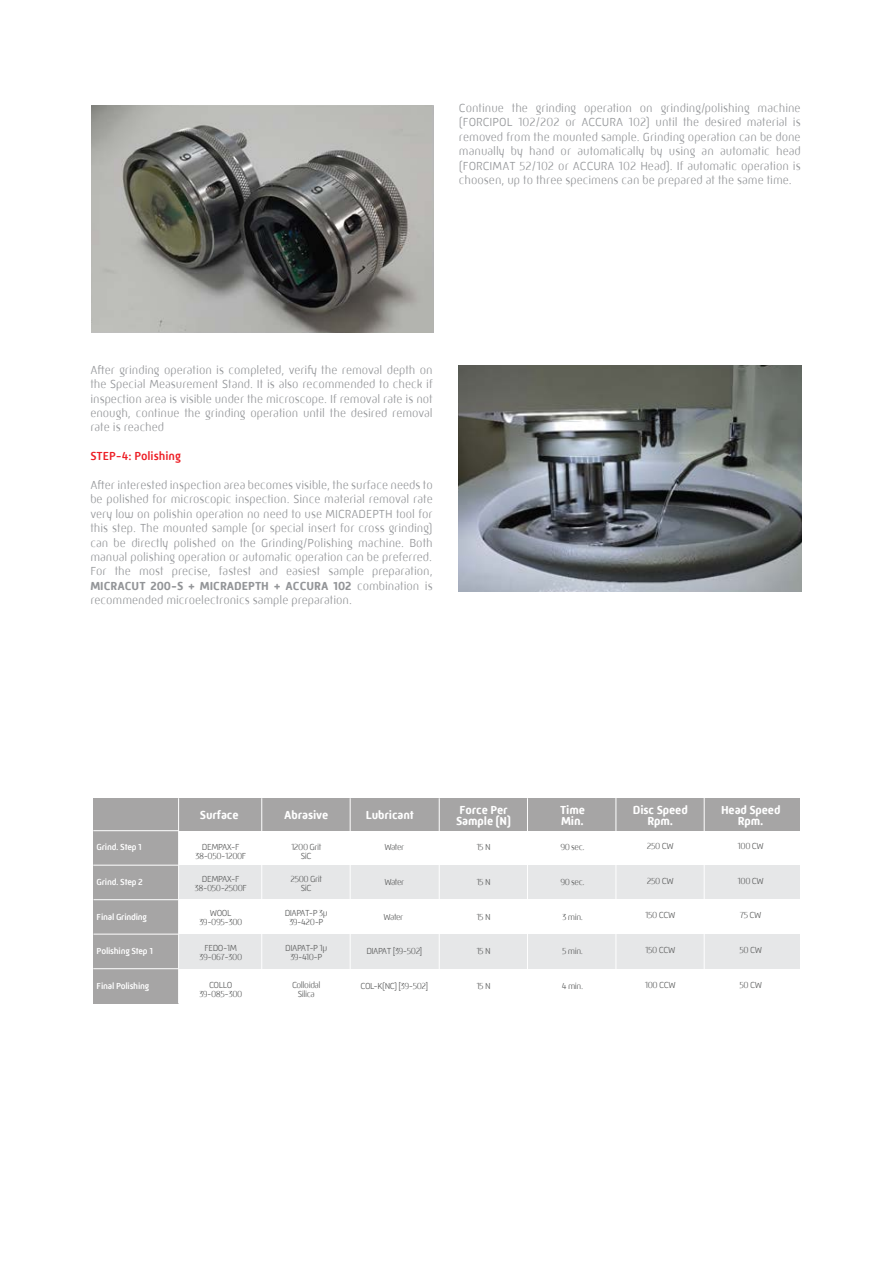
<style>
.page{position:relative;width:893px;height:1263px;background:#fff}
.page>*{position:absolute;margin:0;border:0;box-sizing:border-box;transform-origin:0 0}
.t1{font:300 12px/14.4px "Mic 32 New Rounded W00";color:#939598;text-align:justify}
.t2{font:700 12px/10.5px "Mic 32 New Rounded W00";letter-spacing:-.01em;color:#fff}
.t3{font:500 12px "Mic 32 New Rounded W00";color:#ed1d24}
.t4{font:300 9px/9px "Mic 32 New Rounded W00";letter-spacing:-.05em;color:#5d5e5e;text-align:center}
.t5{font:500 9px "Mic 32 New Rounded W00";letter-spacing:-.025em;color:#fff}
.s1{font-weight:700}
</style>
<div class="page">
<img style="left:91px;top:105px;width:343px;height:227px">
<img style="left:458px;top:365px;width:343px;height:227px">
<div style="left:93px;top:865px;width:707px;height:35px;background:#e6e7e8"></div>
<div style="left:93px;top:934px;width:707px;height:35px;background:#e6e7e8"></div>
<div style="left:93px;top:824px;width:86px;height:179px;background:#a6a5a5"></div>
<div style="left:93px;top:798px;width:707px;height:32px;background:#a6a5a5"></div>
<hr style="left:178px;top:798px;width:1px;height:205px;background:#fff">
<hr style="left:93px;top:830px;width:85px;height:1px;background:#fff">
<hr style="left:93px;top:865px;width:85px;height:1px;background:#fff">
<hr style="left:93px;top:899px;width:85px;height:1px;background:#fff">
<hr style="left:93px;top:934px;width:85px;height:1px;background:#fff">
<hr style="left:93px;top:968px;width:85px;height:1px;background:#fff">
<hr style="left:261px;top:798px;width:1px;height:205px;background:#fff">
<hr style="left:350px;top:798px;width:1px;height:205px;background:#fff">
<hr style="left:439px;top:798px;width:1px;height:205px;background:#fff">
<hr style="left:527px;top:798px;width:1px;height:205px;background:#fff">
<hr style="left:616px;top:797px;width:1px;height:205px;background:#fff">
<hr style="left:704px;top:797px;width:1px;height:205px;background:#fff">
<p class="t1" style="left:459px;top:101px;width:343px">Continue the grinding operation on grinding/polishing machine (FORCIPOL 102/202 or ACCURA 102) until the desired material is removed from the mounted sample. Grinding operation can be done manually by hand or automatically by using an automatic head (FORCIMAT 52/102 or ACCURA 102 Head). If automatic operation is choosen, up to three specimens can be prepared at the same time.</p>
<p class="t1" style="left:90px;top:362px;width:344px">After grinding operation is completed, verify the removal depth on the Special Measurement Stand. It is also recommended to check if inspection area is visible under the microscope. If removal rate is not enough, continue the grinding operation until the desired removal rate is reached</p>
<p class="t3" style="left:90px;top:449px;width:92px">STEP-4: Polishing</p>
<p class="t1" style="left:90px;top:478px;width:344px">After interested inspection area becomes visible, the surface needs to be polished for microscopic inspection. Since material removal rate very low on polishin operation no need to use MICRADEPTH tool for this step. The mounted sample (or special insert for cross grinding) can be directly polished on the Grinding/Polishing machine. Both manual polishing operation or automatic operation can be preferred.<br>For the most precise, fastest and easiest sample preparation, <span class="s1">MICRACUT 200-S + MICRADEPTH + ACCURA 102</span> combination is recommended microelectronics sample preparation.</p>
<p class="t5" style="left:97px;top:842px;width:47px">Grind. Step 1</p>
<p class="t5" style="left:97px;top:877px;width:48px">Grind. Step 2</p>
<p class="t5" style="left:97px;top:911px;width:52px">Final Grinding</p>
<p class="t5" style="left:97px;top:946px;width:58px">Polishing Step 1</p>
<p class="t5" style="left:97px;top:981px;width:54px">Final Polishing</p>
<p class="t2" style="left:200px;top:809px;width:40px">Surface</p>
<p class="t2" style="left:284px;top:809px;width:45px">Abrasive</p>
<p class="t2" style="left:366px;top:809px;width:50px">Lubricant</p>
<p class="t4" style="left:291px;top:842px;width:32px">1200 Grit<br>SiC</p>
<p class="t4" style="left:290px;top:874px;width:33px">2500 Grit<br>SiC</p>
<p class="t4" style="left:285px;top:908px;width:45px">DIAPAT-P 3µ<br>39-420-P</p>
<p class="t4" style="left:285px;top:943px;width:44px">DIAPAT-P 1µ<br>39-410-P</p>
<p class="t4" style="left:292px;top:980px;width:30px">Colloidal<br>Silica</p>
<p class="t4" style="left:195px;top:842px;width:53px">DEMPAX-F<br>38-050-1200F</p>
<p class="t4" style="left:195px;top:874px;width:54px">DEMPAX-F<br>38-050-2500F</p>
<p class="t4" style="left:199px;top:908px;width:45px">WOOL<br>39-095-300</p>
<p class="t4" style="left:199px;top:943px;width:44px">FEDO-1M<br>39-067-300</p>
<p class="t4" style="left:199px;top:980px;width:45px">COLLO<br>39-085-300</p>
<p class="t4" style="left:384px;top:842px;width:21px">Water</p>
<p class="t4" style="left:384px;top:877px;width:21px">Water</p>
<p class="t4" style="left:383px;top:912px;width:21px">Water</p>
<p class="t4" style="left:366px;top:947px;width:58px">DIAPAT [39-502]</p>
<p class="t4" style="left:360px;top:981px;width:69px">COL-K(NC) [39-502]</p>
<p class="t2" style="left:456px;top:805px;width:56px">Force Per<br>Sample (N)</p>
<p class="t2" style="left:560px;top:805px;width:26px">Time<br>Min.</p>
<p class="t2" style="left:633px;top:805px;width:56px;text-align:center">Disc Speed<br>Rpm.</p>
<p class="t2" style="left:721px;top:805px;width:61px;text-align:center">Head Speed<br>Rpm.</p>
<p class="t4" style="left:476px;top:842px;width:16px">15 N</p>
<p class="t4" style="left:476px;top:877px;width:16px">15 N</p>
<p class="t4" style="left:476px;top:912px;width:16px">15 N</p>
<p class="t4" style="left:476px;top:947px;width:16px">15 N</p>
<p class="t4" style="left:476px;top:981px;width:16px">15 N</p>
<p class="t4" style="left:738px;top:841px;width:28px">100 CW</p>
<p class="t4" style="left:738px;top:876px;width:28px">100 CW</p>
<p class="t4" style="left:740px;top:911px;width:23px">75 CW</p>
<p class="t4" style="left:739px;top:945px;width:24px">50 CW</p>
<p class="t4" style="left:739px;top:980px;width:24px">50 CW</p>
<p class="t4" style="left:647px;top:841px;width:28px">250 CW</p>
<p class="t4" style="left:647px;top:876px;width:28px">250 CW</p>
<p class="t4" style="left:645px;top:911px;width:32px">150 CCW</p>
<p class="t4" style="left:645px;top:945px;width:32px">150 CCW</p>
<p class="t4" style="left:645px;top:980px;width:32px">100 CCW</p>
<p class="t4" style="left:560px;top:842px;width:26px">90 sec.</p>
<p class="t4" style="left:560px;top:877px;width:26px">90 sec.</p>
<p class="t4" style="left:562px;top:912px;width:22px">3 min.</p>
<p class="t4" style="left:562px;top:947px;width:23px">5 min.</p>
<p class="t4" style="left:562px;top:981px;width:23px">4 min.</p>
</div>
